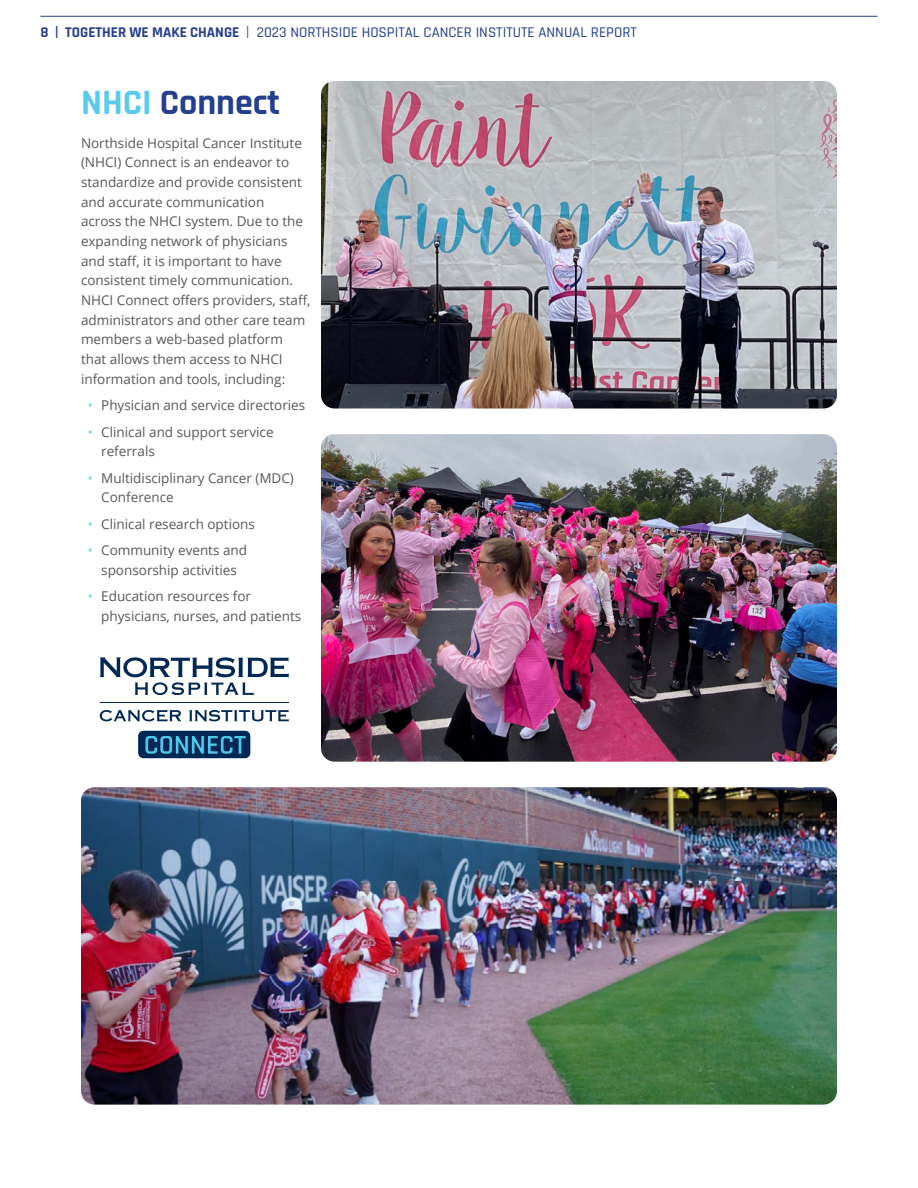
<style>
.page{position:relative;width:918px;height:1188px;background:#fff}
.page>*{position:absolute;margin:0;border:0;box-sizing:border-box;transform-origin:0 0}
.HEADER_2{font:700 36px "Rajdhani";color:#253f8e}
.t1{font:500 15px "Rajdhani";color:#253f8e}
.Body_Text{font:13.5px/19.6px "Open Sans";color:#57585a}
.s1{font-weight:700}
.s2{font-weight:700;font-size:18.75px}
.s3{font-size:18.75px}
.s4{color:#59cbed}
.s5{color:#82d4f0}
</style>
<div class="page">
<img style="left:81px;top:787px;width:756px;height:318px">
<svg style="left:100px;top:710px;width:81px;height:12px"></svg>
<svg style="left:189px;top:710px;width:100px;height:12px"></svg>
<svg style="left:100px;top:657px;width:189px;height:38px"></svg>
<hr style="left:100px;top:703px;width:189px;height:1px;background:#002855">
<div style="left:138px;top:731px;width:112px;height:27px;background:#002855;border-radius:5px"></div>
<svg style="left:145px;top:736px;width:101px;height:18px"></svg>
<img style="left:321px;top:81px;width:516px;height:328px">
<img style="left:321px;top:434px;width:516px;height:328px">
<hr style="left:40px;top:16px;width:838px;height:1px;background:#253f8e">
<p class="t1" style="left:40px;top:23px;width:598px"><span class="s1">8</span> <span class="s2">|</span> <span class="s1">TOGETHER WE MAKE CHANGE</span> <span class="s3">|</span> 2023 NORTHSIDE HOSPITAL CANCER INSTITUTE ANNUAL REPORT</p>
<p class="HEADER_2" style="left:81px;top:81px;width:201px"><span class="s4">NHCI</span> Connect</p>
<p class="Body_Text" style="left:81px;top:133px;width:231px">Northside Hospital Cancer Institute (NHCI) Connect is an endeavor to standardize and provide consistent and accurate communication<br>across the NHCI system. Due to the expanding network of physicians and staff, it is important to have consistent timely communication.<br>NHCI Connect offers providers, staff, administrators and other care team members a web-based platform that allows them access to NHCI information and tools, including:</p>
<p class="Body_Text" style="left:88px;top:395px;width:219px"><span class="s5">•</span> Physician and service directories</p>
<p class="Body_Text" style="left:101px;top:422px;width:174px;text-indent:-14px"><span class="s5">•</span> Clinical and support service referrals</p>
<p class="Body_Text" style="left:101px;top:468px;width:194px;text-indent:-14px"><span class="s5">•</span> Multidisciplinary Cancer (MDC)<br>Conference</p>
<p class="Body_Text" style="left:88px;top:514px;width:169px"><span class="s5">•</span> Clinical research options</p>
<p class="Body_Text" style="left:88px;top:540px;width:161px;text-align:center"><span class="s5">•</span> Community events and sponsorship activities</p>
<p class="Body_Text" style="left:101px;top:586px;width:202px;text-indent:-14px"><span class="s5">•</span> Education resources for physicians, nurses, and patients</p>
</div>
